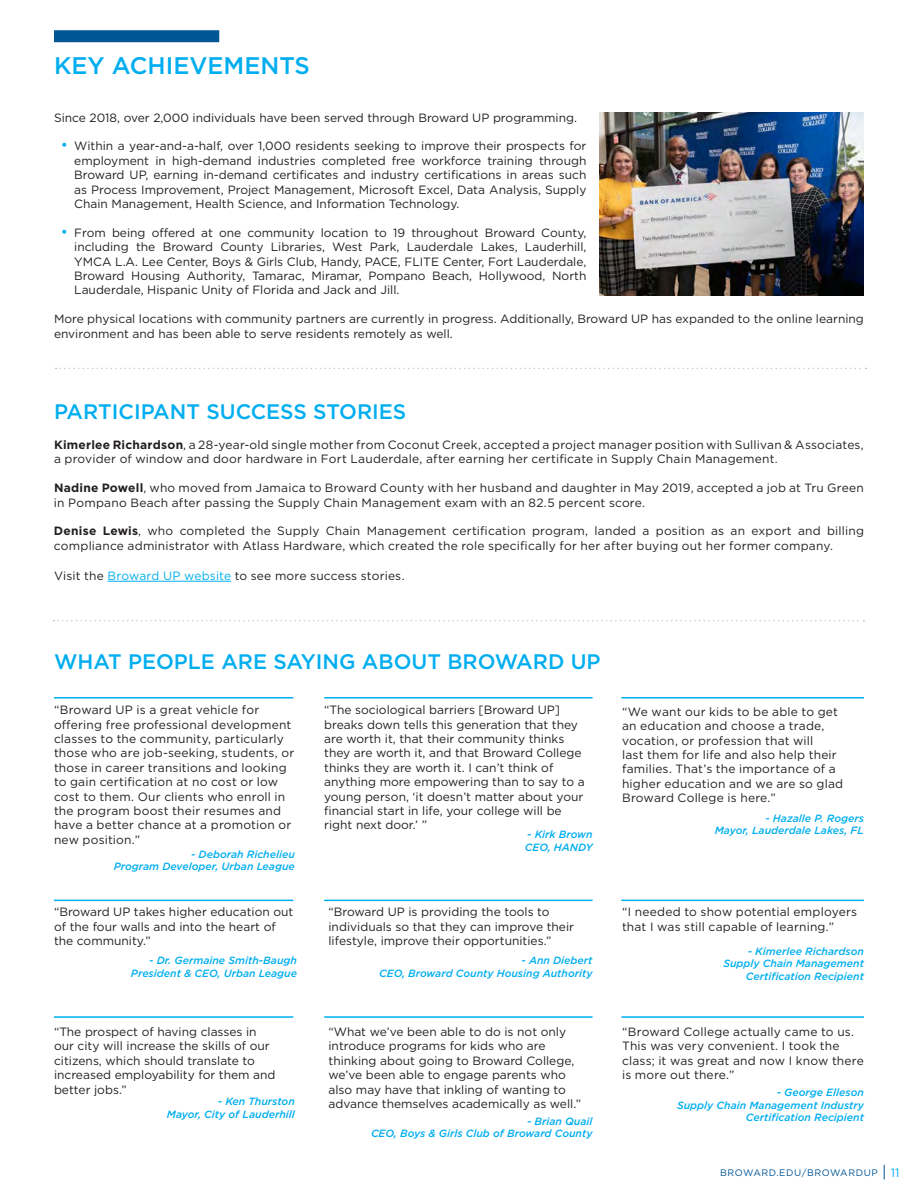
<style>
.page{position:relative;width:918px;height:1188px;background:#fff}
.page>*{position:absolute;margin:0;border:0;box-sizing:border-box;transform-origin:0 0}
.t1{font:500 24px "Gotham";color:#00aeef}
.t2{font:500 21px "Gotham";color:#00aeef}
.t3{font:12px/14.4px "Gotham";color:#231f20}
.t4{font:italic 500 10.5px "Gotham";color:#00aeef}
.t5{font:9.45px "Gotham";letter-spacing:.06em;color:#005595}
.s1{font-size:15px;color:#00aeef}
.s2{font-weight:700}
.s3{color:#00aeef}
.s4{font-size:12.15px;color:#00aeef}
</style>
<div class="page">
<div style="left:54px;top:30px;width:165px;height:12px;background:#005595"></div>
<svg style="left:884px;top:1165px;width:1px;height:14px"></svg>
<hr style="left:324px;top:697px;width:269px;height:2px;background:#00aeef">
<hr style="left:54px;top:697px;width:239px;height:2px;background:#00aeef">
<hr style="left:621px;top:697px;width:243px;height:2px;background:#00aeef">
<hr style="left:54px;top:900px;width:239px;height:1px;background:#00aeef">
<hr style="left:324px;top:900px;width:269px;height:1px;background:#00aeef">
<hr style="left:621px;top:900px;width:243px;height:1px;background:#00aeef">
<hr style="left:54px;top:1016px;width:239px;height:2px;background:#00aeef">
<hr style="left:324px;top:1016px;width:269px;height:2px;background:#00aeef">
<hr style="left:621px;top:1016px;width:243px;height:2px;background:#00aeef">
<img style="left:600px;top:112px;width:264px;height:184px">
<svg style="left:56px;top:368px;width:811px;height:1px"></svg>
<svg style="left:53px;top:620px;width:811px;height:1px"></svg>
<hr style="left:107px;top:581px;width:124px;height:1px;background:#00aeef">
<h2 class="t1" style="left:54px;top:50px;width:257px">KEY ACHIEVEMENTS</h2>
<p class="t3" style="left:54px;top:110px;width:525px">Since 2018, over 2,000 individuals have been served through Broward UP programming.</p>
<p class="t3" style="left:74px;top:139px;width:514px;text-align:justify;text-indent:-14px"><span class="s1">•</span> Within a year-and-a-half, over 1,000 residents seeking to improve their prospects for employment in high-demand industries completed free workforce training through Broward UP, earning in-demand certificates and industry certifications in areas such as Process Improvement, Project Management, Microsoft Excel, Data Analysis, Supply Chain Management, Health Science, and Information Technology.</p>
<p class="t3" style="left:74px;top:225px;width:514px;text-align:justify;text-indent:-14px"><span class="s1">•</span> From being offered at one community location to 19 throughout Broward County, including the Broward County Libraries, West Park, Lauderdale Lakes, Lauderhill, YMCA L.A. Lee Center, Boys &amp; Girls Club, Handy, PACE, FLITE Center, Fort Lauderdale, Broward Housing Authority, Tamarac, Miramar, Pompano Beach, Hollywood, North Lauderdale, Hispanic Unity of Florida and Jack and Jill.</p>
<p class="t3" style="left:54px;top:312px;width:811px">More physical locations with community partners are currently in progress. Additionally, Broward UP has expanded to the online learning environment and has been able to serve residents remotely as well.</p>
<h3 class="t2" style="left:54px;top:397px;width:354px">PARTICIPANT SUCCESS STORIES</h3>
<p class="t3" style="left:54px;top:437px;width:811px"><span class="s2">Kimerlee Richardson</span>, a 28-year-old single mother from Coconut Creek, accepted a project manager position with Sullivan &amp; Associates, a provider of window and door hardware in Fort Lauderdale, after earning her certificate in Supply Chain Management.</p>
<p class="t3" style="left:54px;top:480px;width:811px"><span class="s2">Nadine Powell</span>, who moved from Jamaica to Broward County with her husband and daughter in May 2019, accepted a job at Tru Green in Pompano Beach after passing the Supply Chain Management exam with an 82.5 percent score.</p>
<p class="t3" style="left:54px;top:524px;width:812px"><span class="s2">Denise Lewis</span>, who completed the Supply Chain Management certification program, landed a position as an export and billing compliance administrator with Atlass Hardware, which created the role specifically for her after buying out her former company.</p>
<p class="t3" style="left:54px;top:568px;width:352px">Visit the <span class="s3">Broward UP website</span> to see more success stories.</p>
<h3 class="t2" style="left:54px;top:648px;width:548px">WHAT PEOPLE ARE SAYING ABOUT BROWARD UP</h3>
<p class="t3" style="left:54px;top:702px;width:242px">“Broward UP is a great vehicle for offering free professional development classes to the community, particularly those who are job-seeking, students, or those in career transitions and looking to gain certification at no cost or low cost to them. Our clients who enroll in the program boost their resumes and have a better chance at a promotion or new position.”</p>
<p class="t4" style="left:191px;top:847px;width:105px">- Deborah Richelieu</p>
<p class="t4" style="left:114px;top:860px;width:182px">Program Developer, Urban League</p>
<p class="t3" style="left:54px;top:905px;width:241px">“Broward UP takes higher education out of the four walls and into the heart of the community.”</p>
<p class="t4" style="left:149px;top:953px;width:149px">- Dr. Germaine Smith-Baugh</p>
<p class="t4" style="left:131px;top:966px;width:168px">President &amp; CEO, Urban League</p>
<p class="t3" style="left:54px;top:1024px;width:223px">“The prospect of having classes in our city will increase the skills of our citizens, which should translate to increased employability for them and better jobs.”</p>
<p class="t4" style="left:218px;top:1095px;width:78px">- Ken Thurston</p>
<p class="t4" style="left:167px;top:1107px;width:129px">Mayor, City of Lauderhill</p>
<p class="t3" style="left:324px;top:702px;width:262px">“The sociological barriers [Broward UP] breaks down tells this generation that they are worth it, that their community thinks they are worth it, and that Broward College thinks they are worth it. I can’t think of anything more empowering than to say to a young person, ‘it doesn’t matter about your financial start in life, your college will be right next door.’ ”</p>
<p class="t4" style="left:527px;top:828px;width:67px">- Kirk Brown</p>
<p class="t4" style="left:525px;top:840px;width:69px">CEO, HANDY</p>
<p class="t3" style="left:328px;top:905px;width:247px">“Broward UP is providing the tools to individuals so that they can improve their lifestyle, improve their opportunities.”</p>
<p class="t4" style="left:522px;top:954px;width:72px">- Ann Diebert</p>
<p class="t4" style="left:379px;top:966px;width:215px">CEO, Broward County Housing Authority</p>
<p class="t3" style="left:328px;top:1024px;width:254px">“What we’ve been able to do is not only introduce programs for kids who are thinking about going to Broward College, we’ve been able to engage parents who also may have that inkling of wanting to advance themselves academically as well.”</p>
<p class="t4" style="left:527px;top:1114px;width:67px">- Brian Quail</p>
<p class="t4" style="left:371px;top:1127px;width:223px">CEO, Boys &amp; Girls Club of Broward County</p>
<p class="t3" style="left:622px;top:704px;width:223px">“We want our kids to be able to get an education and choose a trade, vocation, or profession that will<br>last them for life and also help their families. That’s the importance of a higher education and we are so glad Broward College is here.”</p>
<p class="t4" style="left:766px;top:811px;width:100px">- Hazalle P. Rogers</p>
<p class="t4" style="left:715px;top:824px;width:151px">Mayor, Lauderdale Lakes, FL</p>
<p class="t3" style="left:622px;top:905px;width:237px">“I needed to show potential employers that I was still capable of learning.”</p>
<p class="t4" style="left:748px;top:944px;width:118px">- Kimerlee Richardson</p>
<p class="t4" style="left:723px;top:957px;width:142px">Supply Chain Management</p>
<p class="t4" style="left:746px;top:969px;width:120px">Certification Recipient</p>
<p class="t3" style="left:622px;top:1024px;width:243px">“Broward College actually came to us.<br>This was very convenient. I took the class; it was great and now I know there is more out there.”</p>
<p class="t4" style="left:777px;top:1086px;width:89px">- George Elleson</p>
<p class="t4" style="left:677px;top:1098px;width:188px">Supply Chain Management Industry</p>
<p class="t4" style="left:746px;top:1111px;width:120px">Certification Recipient</p>
<p class="t5" style="left:720px;top:1166px;width:181px">BROWARD.EDU/BROWARDUP <span class="s4">11</span></p>
</div>
